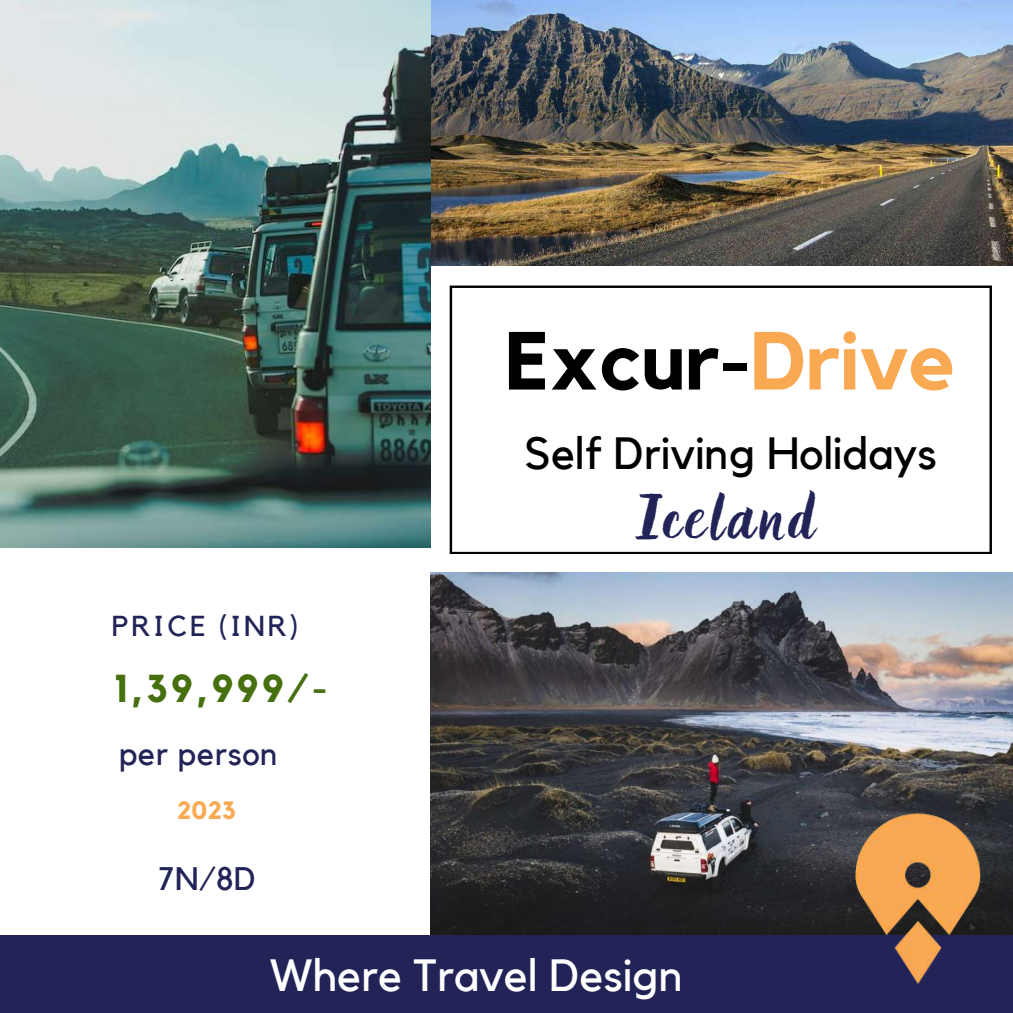
<style>
.page{position:relative;width:1013px;height:1013px;background:#fff}
.page>*{position:absolute;margin:0;border:0;box-sizing:border-box;transform-origin:0 0}
.t1{font:700 81.25px "Kollektif";color:#000}
.t2{font:48.75px "Holla";letter-spacing:.075em;color:#222458}
.t3{font:45px "Kollektif";color:#000}
.t4{font:45px "Kollektif";color:#fff}
.t5{font:700 38.75px "Kollektif";color:#467010}
.t6{font:32.5px "Kollektif";letter-spacing:.02em;color:#222458}
.t7{font:28.75px "Kollektif";letter-spacing:.1em;color:#222458}
.t8{font:700 25px "Kollektif";color:#f9a952}
.s1{color:#f9a952}
</style>
<div class="page">
<img style="left:430px;top:0;width:582px;height:265px">
<img style="left:0;top:0;width:430px;height:548px">
<img style="left:431px;top:573px;width:581px;height:362px">
<svg style="left:449px;top:285px;width:542px;height:269px"></svg>
<div style="left:0;top:935px;width:1012px;height:77px;background:#222458"></div>
<img style="left:842px;top:803px;width:165px;height:181px">
<h1 class="t1" style="left:505px;top:324px;width:453px">Excur-<span class="s1">Drive</span></h1>
<p class="t3" style="left:525px;top:432px;width:413px">Self Driving Holidays</p>
<p class="t7" style="left:112px;top:613px;width:188px">PRICE (INR)</p>
<p class="t5" style="left:114px;top:671px;width:215px">1,39,999/-</p>
<p class="t6" style="left:119px;top:738px;width:160px">per person</p>
<p class="t8" style="left:177px;top:798px;width:60px">2023</p>
<p class="t6" style="left:159px;top:864px;width:98px">7N/8D</p>
<p class="t2" style="left:635px;top:490px;width:182px">Iceland</p>
<p class="t4" style="left:270px;top:954px;width:415px">Where Travel Design</p>
</div>
